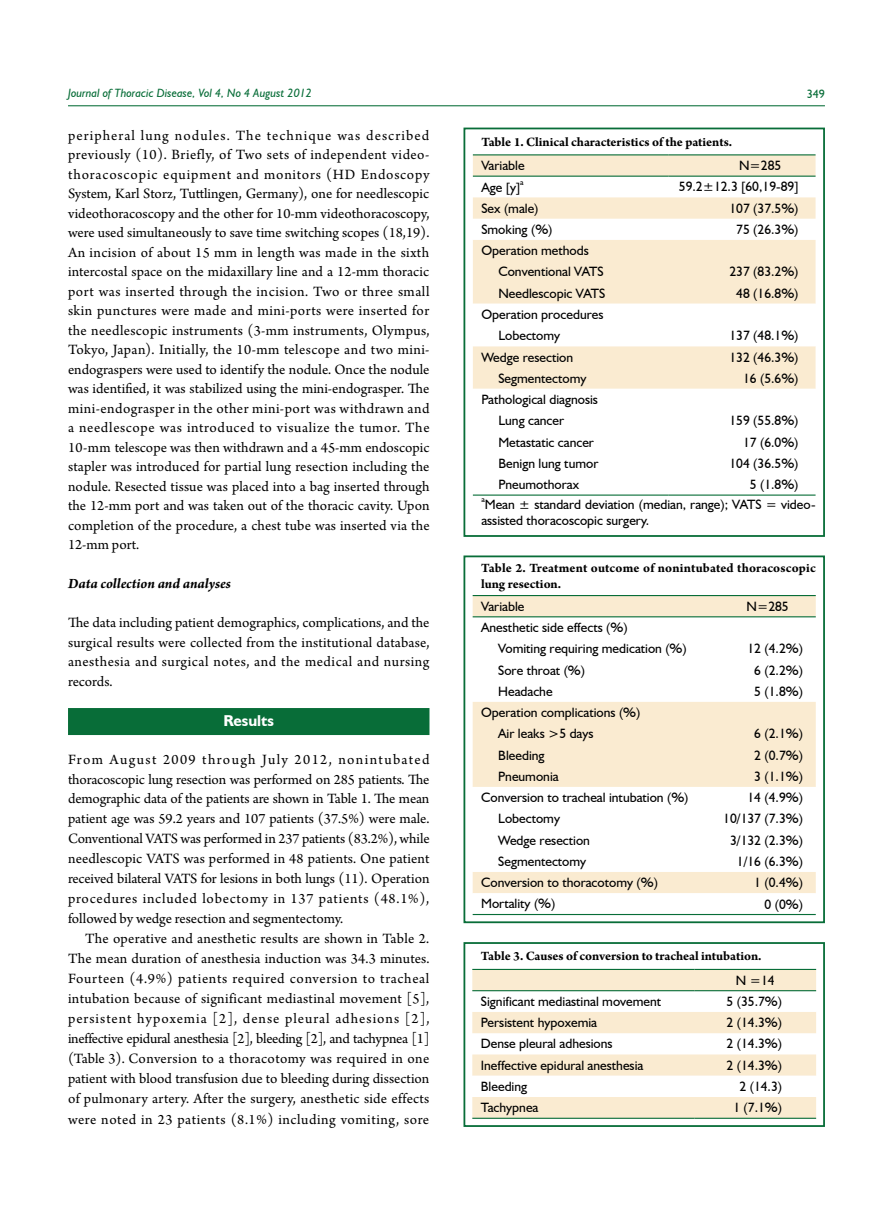
<style>
.page{position:relative;width:893px;height:1212px;background:#fff}
.page>*{position:absolute;margin:0;border:0;box-sizing:border-box;transform-origin:0 0}
.t1{font:700 15.75px "Humanist 521 BT";color:#fff}
.t2{font:15px/19.5px "Arno Pro";letter-spacing:.015em;color:#000;text-align:justify}
.t3{font:italic 700 15px "Arno Pro";letter-spacing:-.005em;color:#000}
.t4{font:13.5px/21.3px "Humanist 521 BT";color:#000}
.t5{font:700 13.5px/16.5px "Arno Pro";color:#000}
.t6{font:italic 12px "Humanist 521 BT";color:#086d38}
.t7{font:12px "Humanist 521 BT";color:#086d38}
.t8{font:7.8px "Humanist 521 BT";color:#000}
</style>
<div class="page">
<hr style="left:68px;top:105px;width:757px;height:1px;background:#086d38">
<div style="left:68px;top:708px;width:361px;height:27px;background:#086d38"></div>
<svg style="left:473px;top:155px;width:343px;height:64px"></svg>
<div style="left:473px;top:240px;width:343px;height:64px;background:#faebd1"></div>
<div style="left:473px;top:346px;width:343px;height:43px;background:#faebd1"></div>
<hr style="left:473px;top:154px;width:196px;height:1px;background:#086d38">
<hr style="left:669px;top:154px;width:147px;height:1px;background:#086d38">
<hr style="left:473px;top:176px;width:196px;height:1px;background:#086d38">
<hr style="left:669px;top:176px;width:147px;height:1px;background:#086d38">
<hr style="left:473px;top:494px;width:196px;height:2px;background:#086d38">
<hr style="left:669px;top:494px;width:147px;height:2px;background:#086d38">
<div style="left:463px;top:128px;width:362px;height:409px;border:2px solid #086d38"></div>
<div style="left:473px;top:596px;width:343px;height:20px;background:#faebd1"></div>
<svg style="left:473px;top:617px;width:343px;height:170px"></svg>
<svg style="left:473px;top:872px;width:343px;height:42px"></svg>
<hr style="left:473px;top:595px;width:219px;height:1px;background:#086d38">
<hr style="left:692px;top:595px;width:124px;height:1px;background:#086d38">
<hr style="left:473px;top:616px;width:219px;height:1px;background:#086d38">
<hr style="left:692px;top:616px;width:124px;height:1px;background:#086d38">
<hr style="left:473px;top:914px;width:219px;height:1px;background:#086d38">
<hr style="left:692px;top:914px;width:124px;height:1px;background:#086d38">
<div style="left:463px;top:555px;width:362px;height:368px;border:2px solid #086d38"></div>
<svg style="left:472px;top:970px;width:344px;height:148px;fill:#faebd1"></svg>
<svg style="left:472px;top:1076px;width:344px;height:21px"></svg>
<hr style="left:472px;top:969px;width:222px;height:1px;background:#086d38">
<hr style="left:694px;top:969px;width:122px;height:1px;background:#086d38">
<hr style="left:472px;top:990px;width:222px;height:1px;background:#086d38">
<hr style="left:694px;top:990px;width:122px;height:1px;background:#086d38">
<hr style="left:472px;top:1118px;width:222px;height:1px;background:#086d38">
<hr style="left:694px;top:1118px;width:122px;height:1px;background:#086d38">
<div style="left:463px;top:942px;width:362px;height:185px;border:2px solid #086d38"></div>
<p class="t6" style="left:68px;top:86px;width:245px">Journal of Thoracic Disease, Vol 4, No 4 August 2012</p>
<p class="t7" style="left:807px;top:87px;width:20px">349</p>
<p class="t2" style="left:68px;top:126px;width:363px">peripheral lung nodules. The technique was described previously (10). Briefly, of Two sets of independent video&shy;thoracoscopic equipment and monitors (HD Endoscopy System, Karl Storz, Tuttlingen, Germany), one for needlescopic videothoracoscopy and the other for 10-mm videothoracoscopy, were used simultaneously to save time switching scopes (18,19).<br>An incision of about 15 mm in length was made in the sixth intercostal space on the midaxillary line and a 12-mm thoracic port was inserted through the incision. Two or three small skin punctures were made and mini-ports were inserted for the needlescopic instruments (3-mm instruments, Olympus, Tokyo, Japan). Initially, the 10-mm telescope and two mini&shy;endograspers were used to identify the nodule. Once the nodule was identified, it was stabilized using the mini-endograsper. The mini-endograsper in the other mini-port was withdrawn and a needlescope was introduced to visualize the tumor. The 10-mm telescope was then withdrawn and a 45-mm endoscopic stapler was introduced for partial lung resection including the nodule. Resected tissue was placed into a bag inserted through the 12-mm port and was taken out of the thoracic cavity. Upon completion of the procedure, a chest tube was inserted via the 12-mm port.</p>
<p class="t3" style="left:68px;top:575px;width:164px">Data collection and analyses</p>
<p class="t2" style="left:68px;top:614px;width:363px">The data including patient demographics, complications, and the surgical results were collected from the institutional database, anesthesia and surgical notes, and the medical and nursing records.</p>
<p class="t1" style="left:224px;top:711px;width:52px">Results</p>
<p class="t2" style="left:68px;top:750px;width:363px">From August 2009 through July 2012, nonintubated thoracoscopic lung resection was performed on 285 patients. The demographic data of the patients are shown in Table 1. The mean patient age was 59.2 years and 107 patients (37.5%) were male.<br>Conventional VATS was performed in 237 patients (83.2%), while needlescopic VATS was performed in 48 patients. One patient received bilateral VATS for lesions in both lungs (11). Operation procedures included lobectomy in 137 patients (48.1%), followed by wedge resection and segmentectomy.</p>
<p class="t2" style="left:68px;top:929px;width:363px;line-height:20.1px;text-indent:17px">The operative and anesthetic results are shown in Table 2.<br>The mean duration of anesthesia induction was 34.3 minutes.<br>Fourteen (4.9%) patients required conversion to tracheal intubation because of significant mediastinal movement [5], persistent hypoxemia [2], dense pleural adhesions [2], ineffective epidural anesthesia [2], bleeding [2], and tachypnea [1] (Table 3). Conversion to a thoracotomy was required in one patient with blood transfusion due to bleeding during dissection of pulmonary artery. After the surgery, anesthetic side effects were noted in 23 patients (8.1%) including vomiting, sore</p>
<p class="t5" style="left:481px;top:134px;width:252px">Table 1. Clinical characteristics of the patients.</p>
<p class="t4" style="left:481px;top:155px;width:45px">Variable</p>
<p class="t4" style="left:739px;top:155px;width:44px">N=285</p>
<p class="t4" style="left:481px;top:176px;width:40px">Age [y]</p>
<p class="t8" style="left:520px;top:178px;width:5px">a</p>
<p class="t4" style="left:679px;top:176px;width:121px">59.2±12.3 [60,19-89]</p>
<p class="t4" style="left:481px;top:197px;width:59px">Sex (male)</p>
<p class="t4" style="left:729px;top:197px;width:71px">107 (37.5%)</p>
<p class="t4" style="left:481px;top:218px;width:73px">Smoking (%)</p>
<p class="t4" style="left:736px;top:218px;width:64px">75 (26.3%)</p>
<p class="t4" style="left:498px;top:240px;width:107px;text-indent:-17px">Operation methods<br>Conventional VATS</p>
<p class="t4" style="left:729px;top:261px;width:71px">237 (83.2%)</p>
<p class="t4" style="left:498px;top:282px;width:108px">Needlescopic VATS</p>
<p class="t4" style="left:736px;top:282px;width:64px">48 (16.8%)</p>
<p class="t4" style="left:498px;top:303px;width:107px;text-indent:-17px">Operation procedures<br>Lobectomy</p>
<p class="t4" style="left:729px;top:325px;width:71px">137 (48.1%)</p>
<p class="t4" style="left:481px;top:346px;width:93px">Wedge resection</p>
<p class="t4" style="left:729px;top:346px;width:71px">132 (46.3%)</p>
<p class="t4" style="left:498px;top:367px;width:90px">Segmentectomy</p>
<p class="t4" style="left:743px;top:367px;width:57px">16 (5.6%)</p>
<p class="t4" style="left:498px;top:388px;width:101px;text-indent:-17px">Pathological diagnosis<br>Lung cancer</p>
<p class="t4" style="left:729px;top:410px;width:71px">159 (55.8%)</p>
<p class="t4" style="left:498px;top:431px;width:97px">Metastatic cancer</p>
<p class="t4" style="left:743px;top:431px;width:57px">17 (6.0%)</p>
<p class="t4" style="left:498px;top:452px;width:102px">Benign lung tumor</p>
<p class="t4" style="left:729px;top:452px;width:71px">104 (36.5%)</p>
<p class="t4" style="left:498px;top:473px;width:82px">Pneumothorax</p>
<p class="t4" style="left:750px;top:474px;width:50px">5 (1.8%)</p>
<p class="t8" style="left:481px;top:495px;width:5px">a</p>
<p class="t4" style="left:481px;top:496px;width:336px;line-height:16.5px">Mean ± standard deviation (median, range); VATS = video&shy;assisted thoracoscopic surgery.</p>
<p class="t5" style="left:481px;top:560px;width:336px">Table 2. Treatment outcome of nonintubated thoracoscopic lung resection.</p>
<p class="t4" style="left:481px;top:595px;width:45px">Variable</p>
<p class="t4" style="left:747px;top:595px;width:44px">N=285</p>
<p class="t4" style="left:498px;top:617px;width:190px;text-indent:-17px">Anesthetic side effects (%)<br>Vomiting requiring medication (%)</p>
<p class="t4" style="left:747px;top:638px;width:57px">12 (4.2%)</p>
<p class="t4" style="left:498px;top:659px;width:88px">Sore throat (%)</p>
<p class="t4" style="left:754px;top:659px;width:50px">6 (2.2%)</p>
<p class="t4" style="left:498px;top:680px;width:56px">Headache</p>
<p class="t4" style="left:754px;top:680px;width:50px">5 (1.8%)</p>
<p class="t4" style="left:498px;top:702px;width:144px;text-indent:-17px">Operation complications (%)<br>Air leaks &gt;5 days</p>
<p class="t4" style="left:754px;top:723px;width:50px">6 (2.1%)</p>
<p class="t4" style="left:498px;top:744px;width:48px">Bleeding</p>
<p class="t4" style="left:754px;top:744px;width:50px">2 (0.7%)</p>
<p class="t4" style="left:498px;top:765px;width:62px">Pneumonia</p>
<p class="t4" style="left:754px;top:765px;width:50px">3 (1.1%)</p>
<p class="t4" style="left:481px;top:787px;width:209px">Conversion to tracheal intubation (%)</p>
<p class="t4" style="left:747px;top:787px;width:57px">14 (4.9%)</p>
<p class="t4" style="left:498px;top:808px;width:63px">Lobectomy</p>
<p class="t4" style="left:723px;top:808px;width:81px">10/137 (7.3%)</p>
<p class="t4" style="left:498px;top:829px;width:93px">Wedge resection</p>
<p class="t4" style="left:730px;top:829px;width:74px">3/132 (2.3%)</p>
<p class="t4" style="left:498px;top:850px;width:90px">Segmentectomy</p>
<p class="t4" style="left:737px;top:850px;width:68px">1/16 (6.3%)</p>
<p class="t4" style="left:481px;top:872px;width:178px">Conversion to thoracotomy (%)</p>
<p class="t4" style="left:754px;top:872px;width:50px">1 (0.4%)</p>
<p class="t4" style="left:481px;top:893px;width:76px">Mortality (%)</p>
<p class="t4" style="left:764px;top:893px;width:40px">0 (0%)</p>
<p class="t5" style="left:481px;top:949px;width:282px">Table 3. Causes of conversion to tracheal intubation.</p>
<p class="t4" style="left:736px;top:969px;width:40px">N =14</p>
<p class="t4" style="left:481px;top:991px;width:182px">Significant mediastinal movement</p>
<p class="t4" style="left:727px;top:990px;width:57px">5 (35.7%)</p>
<p class="t4" style="left:481px;top:1012px;width:118px">Persistent hypoxemia</p>
<p class="t4" style="left:727px;top:1012px;width:57px">2 (14.3%)</p>
<p class="t4" style="left:481px;top:1033px;width:133px">Dense pleural adhesions</p>
<p class="t4" style="left:727px;top:1033px;width:57px">2 (14.3%)</p>
<p class="t4" style="left:481px;top:1054px;width:164px">Ineffective epidural anesthesia</p>
<p class="t4" style="left:727px;top:1054px;width:57px">2 (14.3%)</p>
<p class="t4" style="left:481px;top:1075px;width:48px">Bleeding</p>
<p class="t4" style="left:739px;top:1075px;width:44px">2 (14.3)</p>
<p class="t4" style="left:481px;top:1096px;width:59px">Tachypnea</p>
<p class="t4" style="left:733px;top:1097px;width:50px">1 (7.1%)</p>
</div>
